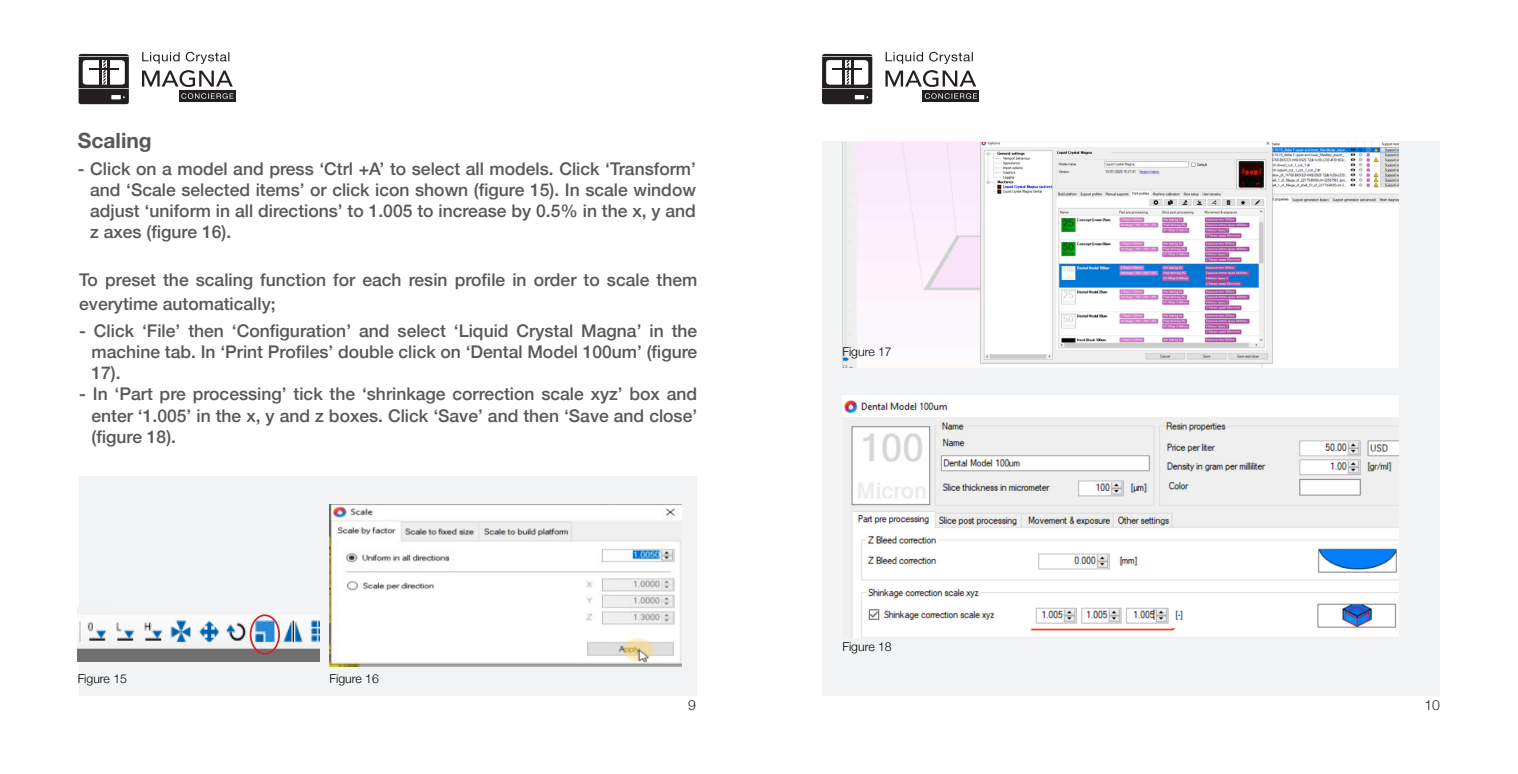
<style>
.page{position:relative;width:1518px;height:774px;background:#fff}
.page>*{position:absolute;margin:0;border:0;box-sizing:border-box;transform-origin:0 0}
.t1{font:700 21px "Helvetica Neue";color:#57585a}
.t2{font:500 17.5px/21.3px "Helvetica Neue";color:#57585a;text-align:justify}
.t3{font:300 14px "Helvetica Neue";color:#231f20}
.t4{font:300 12.25px "Helvetica Neue";color:#000}
</style>
<div class="page">
<div style="left:179px;top:90px;width:57px;height:12px;background:#231f20"></div>
<svg style="left:142px;top:70px;width:91px;height:17px"></svg>
<svg style="left:142px;top:52px;width:87px;height:12px"></svg>
<svg style="left:181px;top:93px;width:52px;height:6px"></svg>
<svg style="left:79px;top:54px;width:50px;height:50px"></svg>
<div style="left:922px;top:90px;width:57px;height:12px;background:#231f20"></div>
<svg style="left:885px;top:70px;width:91px;height:17px"></svg>
<svg style="left:886px;top:52px;width:87px;height:12px"></svg>
<svg style="left:925px;top:93px;width:52px;height:6px"></svg>
<svg style="left:822px;top:54px;width:50px;height:50px"></svg>
<div style="left:823px;top:141px;width:617px;height:555px;background:#f2f3f4"></div>
<div style="left:79px;top:476px;width:618px;height:220px;background:#f2f3f4"></div>
<img style="left:842px;top:142px;width:557px;height:226px">
<img style="left:330px;top:504px;width:352px;height:163px">
<img style="left:78px;top:607px;width:242px;height:55px">
<div style="left:250px;top:614px;width:30px;height:40px;border:2px solid #d1232a;border-radius:50%"></div>
<img style="left:842px;top:395px;width:557px;height:243px">
<p class="t1" style="left:78px;top:124px;width:75px">Scaling</p>
<p class="t2" style="left:90px;top:157px;width:607px;text-indent:-12px">- Click on a model and press ‘Ctrl +A’ to select all models. Click ‘Transform’ and ‘Scale selected items’ or click icon shown (figure 15). In scale window adjust ‘uniform in all directions’ to 1.005 to increase by 0.5% in the x, y and z axes (figure 16).</p>
<p class="t2" style="left:79px;top:266px;width:620px;line-height:24.5px">To preset the scaling function for each resin profile in order to scale them everytime automatically;</p>
<p class="t2" style="left:91px;top:318px;width:607px;text-indent:-12px">- Click ‘File’ then ‘Configuration’ and select ‘Liquid Crystal Magna’ in the machine tab. In ‘Print Profiles’ double click on ‘Dental Model 100um’ (figure 17).</p>
<p class="t2" style="left:91px;top:382px;width:607px;text-indent:-12px">- In ‘Part pre processing’ tick the ‘shrinkage correction scale xyz’ box and enter ‘1.005’ in the x, y and z boxes. Click ‘Save’ and then ‘Save and close’ (figure 18).</p>
<p class="t4" style="left:78px;top:669px;width:51px">Figure 15</p>
<p class="t4" style="left:330px;top:669px;width:51px">Figure 16</p>
<p class="t4" style="left:842px;top:341px;width:51px">Figure 17</p>
<p class="t4" style="left:842px;top:637px;width:51px">Figure 18</p>
<p class="t3" style="left:688px;top:693px;width:9px">9</p>
<p class="t3" style="left:1425px;top:693px;width:17px">10</p>
</div>
